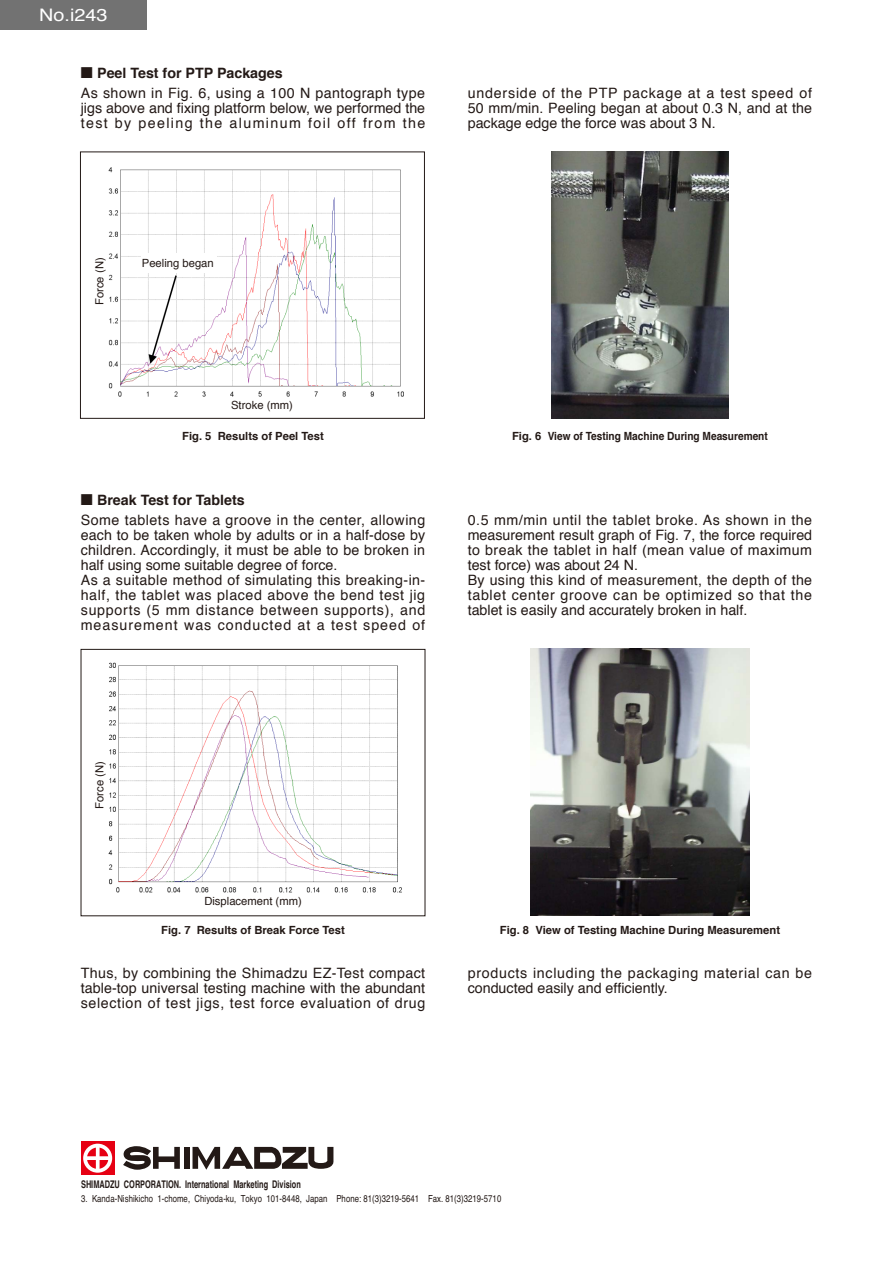
<style>
.page{position:relative;width:893px;height:1263px;background:#fff}
.page>*{position:absolute;margin:0;border:0;box-sizing:border-box;transform-origin:0 0}
.t1{font:17.25px "Helvetica";color:#fff;scale:1.15 1}
.t2{font:14.25px/15px "Helvetica";letter-spacing:.03em;color:#231916;text-align:justify}
.t3{font:14.25px/15px "Helvetica";color:#231916;text-align:right}
.t4{font:14.25px/15px "Helvetica";letter-spacing:.05em;color:#231916}
.t5{font:14.25px "Helvetica";letter-spacing:.07em;color:#231916}
.t6{font:700 14.25px "Helvetica";color:#231916}
.t7{font:14.25px "Helvetica";letter-spacing:.095em;color:#231916}
.t8{font:700 11.25px "Helvetica";color:#231916}
.t9{font:11.25px "Helvetica";color:#231916}
.t10{font:700 11.25px "Helvetica";color:#231916;scale:.9 1}
.t11{font:700 10.5px "Helvetica";color:#231916;scale:.7 1}
.t12{font:9.75px "Helvetica";letter-spacing:.005em;color:#231916;scale:.8 1}
.s1{font-weight:700}
</style>
<div class="page">
<div style="left:81px;top:1141px;width:34px;height:34px;background:#e60013"></div>
<svg style="left:83px;top:1144px;width:29px;height:29px"></svg>
<svg style="left:86px;top:1146px;width:24px;height:24px"></svg>
<svg style="left:123px;top:1146px;width:57px;height:24px"></svg>
<div style="left:184px;top:1147px;width:5px;height:22px;background:#231916"></div>
<svg style="left:193px;top:1147px;width:141px;height:23px"></svg>
<div style="left:0;top:0;width:147px;height:30px;background:#727272"></div>
<div style="left:80px;top:152px;width:345px;height:267px;border:1px solid #231916"></div>
<img style="left:108px;top:167px;width:296px;height:230px">
<img style="left:551px;top:152px;width:178px;height:267px">
<img style="left:108px;top:662px;width:294px;height:231px">
<img style="left:530px;top:649px;width:220px;height:266px">
<div style="left:142px;top:253px;width:75px;height:20px;background:#fff"></div>
<div style="left:89px;top:756px;width:20px;height:53px;background:#fff"></div>
<p class="t1" style="left:39px;top:2px;width:61px">No i. 243</p>
<p class="t6" style="left:81px;top:61px;width:203px">■ Peel Test for PTP Packages</p>
<p class="t3" style="left:81px;top:85px;width:346px">As shown in Fig. 6, using a 100 N pantograph type jigs above and fixing platform below, we performed the the</p>
<p class="t2" style="left:308px;top:115px;width:24px">foil</p>
<p class="t2" style="left:338px;top:115px;width:20px">off</p>
<p class="t2" style="left:363px;top:115px;width:34px">from</p>
<p class="t2" style="left:115px;top:115px;width:18px">by</p>
<p class="t2" style="left:200px;top:115px;width:24px">the</p>
<p class="t7" style="left:139px;top:112px;width:56px">peeling</p>
<p class="t7" style="left:230px;top:112px;width:73px">aluminum</p>
<p class="t2" style="left:81px;top:115px;width:29px">test</p>
<p class="t2" style="left:468px;top:85px;width:346px">underside of the PTP package at a test speed of 50 mm/min. Peeling began at about 0.3 N, and at the package edge the force was about N3 .</p>
<p class="t9" style="left:91px;top:305px;width:49px;rotate:-90deg">Force (N(</p>
<p class="t9" style="left:142px;top:255px;width:73px">Peeling began</p>
<p class="t9" style="left:231px;top:396px;width:63px">Stroke (mm(</p>
<p class="t8" style="left:218px;top:427px;width:108px">Results of Peel Test</p>
<p class="t8" style="left:182px;top:427px;width:31px">Fig 5.</p>
<p class="t2" style="left:81px;top:490px;width:346px;line-height:20px">■ <span class="s1">Break Test for Tablets<br></span>Some tablets have a groove in the center, allowing</p>
<p class="t2" style="left:81px;top:528px;width:346px">each to be taken whole by adults or in a half-dose by children. Accordingly it, must be able to be broken in half using some suitable degree of force.</p>
<p class="t2" style="left:81px;top:588px;width:346px">half, the tablet was placed above the bend test jig</p>
<p class="t2" style="left:81px;top:565px;width:346px;line-height:30px">As a suitable method of simulating this breaking-in&shy;supports (5 mm distance between supports ,) and</p>
<p class="t5" style="left:81px;top:614px;width:346px">measurement was conducted at a test speed of</p>
<p class="t10" style="left:548px;top:427px;width:246px">View of Testing Machine During Measurement</p>
<p class="t8" style="left:512px;top:427px;width:31px">Fig 6.</p>
<p class="t2" style="left:468px;top:513px;width:346px;text-align:left">0.5 mm/min until the tablet broke. As shown in the measurement result graph of Fig. 7, the force required to break the tablet in half (mean value of maximum test force) was about 24 N.<br>By using this kind of measurement, the depth of the tablet center groove can be optimized so that the tablet is easily and accurately broken in half.</p>
<p class="t9" style="left:91px;top:809px;width:49px;rotate:-90deg">Force (N(</p>
<p class="t9" style="left:204px;top:892px;width:99px">Displacement (mm(</p>
<p class="t8" style="left:197px;top:921px;width:149px">Results of Break Force Test</p>
<p class="t8" style="left:161px;top:921px;width:31px">Fig 7.</p>
<p class="t8" style="left:535px;top:921px;width:246px">View of Testing Machine During Measurement</p>
<p class="t8" style="left:500px;top:921px;width:31px">Fig 8.</p>
<p class="t2" style="left:81px;top:965px;width:346px">Thus, by combining the Shimadzu EZ-Test compact table-top universal testing machine with the abundant selection of test jigs, test force evaluation of drug</p>
<p class="t4" style="left:468px;top:965px;width:346px">products including the packaging material can be conducted easily and efficiently.</p>
<p class="t11" style="left:81px;top:1175px;width:315px">SHIMADZU CORPORATION. International Marketing Division</p>
<p class="t12" style="left:195px;top:1191px;width:54px">Chiyoda-ku,</p>
<p class="t12" style="left:92px;top:1191px;width:78px">Kanda-Nishikicho</p>
<p class="t12" style="left:157px;top:1191px;width:42px">1-chome,</p>
<p class="t12" style="left:241px;top:1191px;width:28px">Tokyo</p>
<p class="t12" style="left:306px;top:1191px;width:28px">Japan</p>
<p class="t12" style="left:267px;top:1191px;width:46px">101-8448,</p>
<p class="t12" style="left:81px;top:1191px;width:10px">3.</p>
<p class="t12" style="left:336px;top:1191px;width:105px">Phone: 81 )3( 3219-5641</p>
<p class="t12" style="left:428px;top:1191px;width:93px">Fax. 81 (3) 3219-5710</p>
</div>
